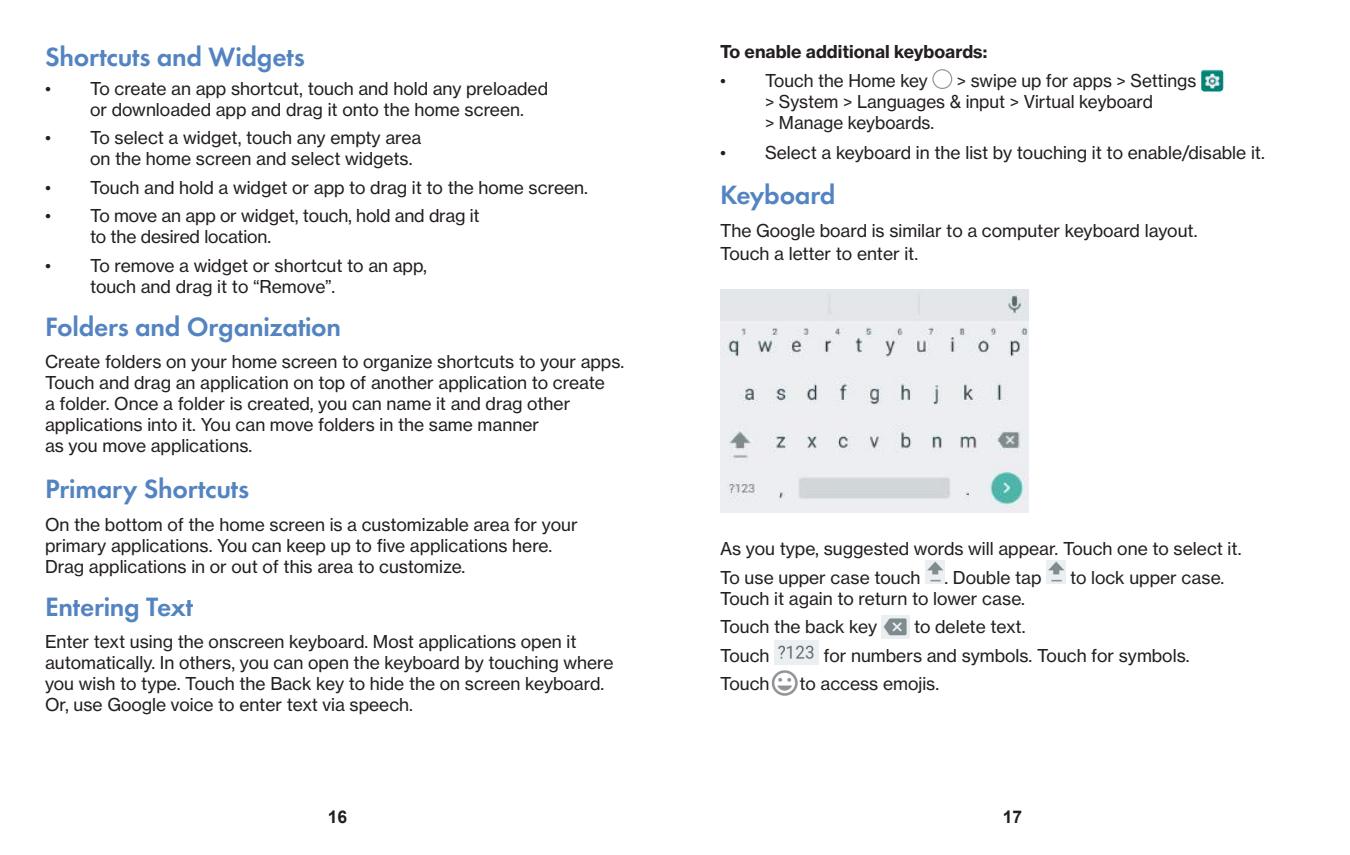
<style>
.page{position:relative;width:1350px;height:855px;background:#fff}
.page>*{position:absolute;margin:0;border:0;box-sizing:border-box;transform-origin:0 0}
.t1{font:600 27.5px "Futura T";letter-spacing:-.01em;color:#5384c1}
.t2{font:17.5px/21px "Verizon NHGTX";color:#241f1f}
.t3{font:700 17.5px "Verizon NHGTX";color:#241f1f}
.t4{font:700 17.5px "Arial";color:#241f1f}
</style>
<div class="page">
<div style="left:932px;top:69px;width:20px;height:20px;border:1px solid #969698;border-radius:50%"></div>
<img style="left:1201px;top:69px;width:22px;height:23px">
<img style="left:925px;top:561px;width:19px;height:23px">
<img style="left:1046px;top:561px;width:19px;height:23px">
<img style="left:882px;top:615px;width:27px;height:23px">
<img style="left:774px;top:641px;width:45px;height:23px">
<img style="left:771px;top:670px;width:27px;height:26px">
<img style="left:720px;top:289px;width:309px;height:223px">
<h1 class="t1" style="left:45px;top:41px;width:261px">Shortcuts and Widgets</h1>
<p class="t2" style="left:90px;top:77px;width:460px;text-indent:-45px">• To create an app shortcut, touch and hold any preloaded or downloaded app and drag it onto the home screen.</p>
<p class="t2" style="left:90px;top:127px;width:333px;text-indent:-45px">• To select a widget, touch any empty area on the home screen and select widgets.</p>
<p class="t2" style="left:45px;top:176px;width:544px">• Touch and hold a widget or app to drag it to the home screen.</p>
<p class="t2" style="left:90px;top:205px;width:391px;text-indent:-45px">• To move an app or widget, touch, hold and drag it to the desired location.</p>
<p class="t2" style="left:90px;top:254px;width:338px;text-indent:-45px">• To remove a widget or shortcut to an app, touch and drag it to “Remove”.</p>
<h1 class="t1" style="left:45px;top:311px;width:298px">Folders and Organization</h1>
<p class="t2" style="left:45px;top:351px;width:581px">Create folders on your home screen to organize shortcuts to your apps.<br>Touch and drag an application on top of another application to create<br>a folder. Once a folder is created, you can name it and drag other applications into it. You can move folders in the same manner<br>as you move applications.</p>
<h1 class="t1" style="left:45px;top:473px;width:206px">Primary Shortcuts</h1>
<p class="t2" style="left:45px;top:513px;width:534px">On the bottom of the home screen is a customizable area for your primary applications. You can keep up to five applications here.<br>Drag applications in or out of this area to customize.</p>
<h1 class="t1" style="left:45px;top:591px;width:150px">Entering Text</h1>
<p class="t2" style="left:45px;top:631px;width:570px">Enter text using the onscreen keyboard. Most applications open it automatically. In others, you can open the keyboard by touching where you wish to type. Touch the Back key to hide the on screen keyboard.<br>Or, use Google voice to enter text via speech.</p>
<p class="t3" style="left:720px;top:41px;width:269px">To enable additional keyboards:</p>
<p class="t2" style="left:720px;top:69px;width:209px">• Touch the Home key</p>
<p class="t2" style="left:765px;top:69px;width:433px;text-indent:192px">&gt; swipe up for apps &gt; Settings &gt; System &gt; Languages &amp; input &gt; Virtual keyboard<br>&gt; Manage keyboards.</p>
<p class="t2" style="left:720px;top:141px;width:547px">• Select a keyboard in the list by touching it to enable/disable it.</p>
<h1 class="t1" style="left:720px;top:178px;width:117px">Keyboard</h1>
<p class="t2" style="left:720px;top:219px;width:479px;line-height:22.5px">The Google board is similar to a computer keyboard layout.<br>Touch a letter to enter it.</p>
<p class="t2" style="left:720px;top:534px;width:523px;line-height:28.5px">As you type, suggested words will appear. Touch one to select it.<br>To use upper case touch</p>
<p class="t2" style="left:944px;top:567px;width:99px">. Double tap</p>
<p class="t2" style="left:1070px;top:567px;width:156px">to lock upper case.</p>
<p class="t2" style="left:720px;top:584px;width:307px;line-height:28.5px">Touch it again to return to lower case.<br>Touch the back key</p>
<p class="t2" style="left:914px;top:616px;width:113px">to delete text.</p>
<p class="t2" style="left:720px;top:645px;width:51px">Touch</p>
<p class="t2" style="left:824px;top:645px;width:368px">for numbers and symbols. Touch for symbols.</p>
<p class="t2" style="left:720px;top:673px;width:51px">Touch</p>
<p class="t2" style="left:800px;top:673px;width:141px">to access emojis.</p>
<p class="t4" style="left:328px;top:805px;width:21px">16</p>
<p class="t4" style="left:1003px;top:805px;width:21px">17</p>
</div>
